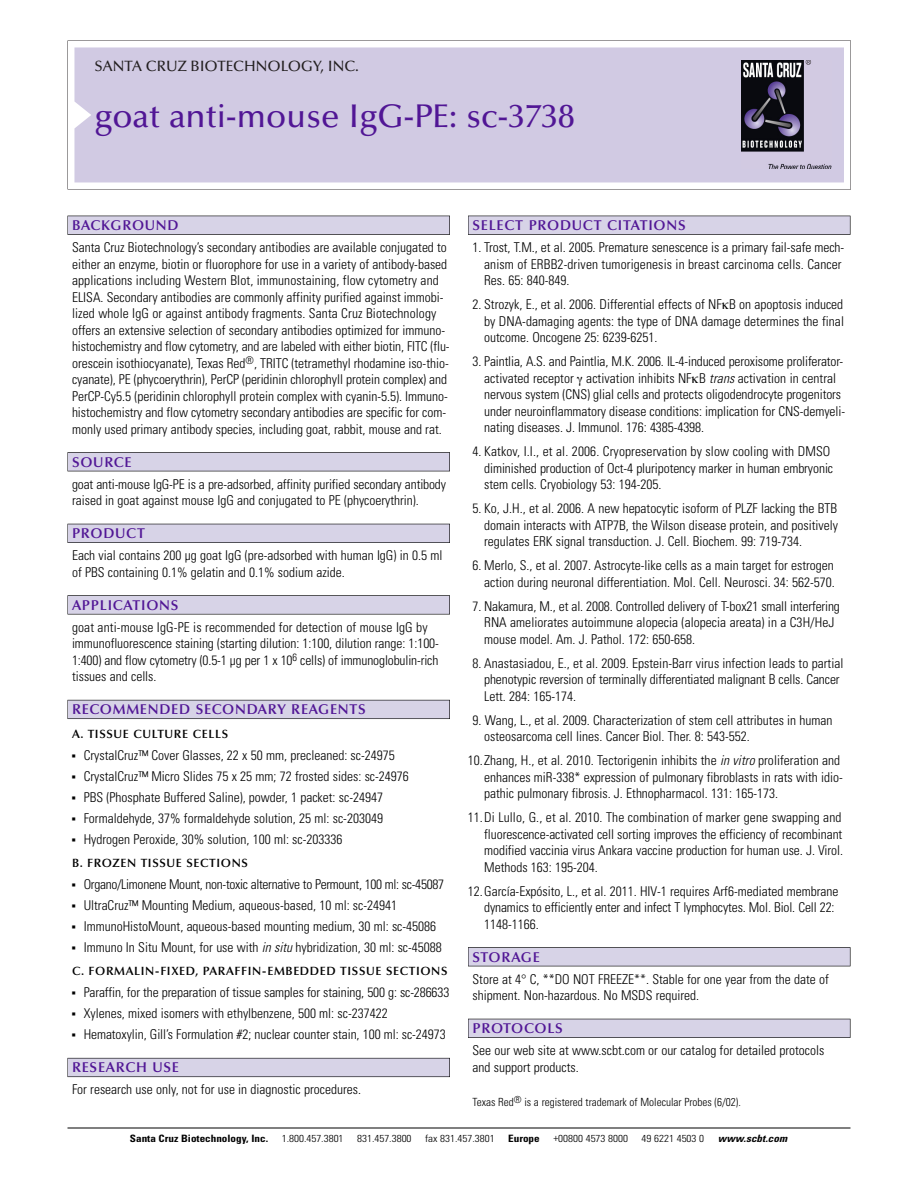
<style>
.page{position:relative;width:918px;height:1188px;background:#fff}
.page>*{position:absolute;margin:0;border:0;box-sizing:border-box;transform-origin:0 0}
.t1{font:500 33px "Optima";color:#511695}
.t2{font:500 15px "Optima";color:#231f20}
.t3{font:600 14.25px "Optima";letter-spacing:.05em;color:#511695}
.t4{font:300 condensed 13.5px/16.5px "Univers";color:#000}
.t5{font:600 12px "Optima";letter-spacing:.05em;color:#000}
.t6{font:300 condensed 11.25px "Univers";color:#000}
.t7{font:300 condensed 10.2px "Univers";color:#000;scale:1.1 1}
.t8{font:700 condensed 10.2px "Univers";color:#000;scale:1.1 1}
.t9{font:italic 700 condensed 10.2px "Univers";letter-spacing:.005em;color:#000;scale:1.1 1}
.s1{font-style:italic}
</style>
<div class="page">
<svg style="left:68px;top:40px;width:783px;height:149px"></svg>
<div style="left:74px;top:47px;width:770px;height:135px;background:#d1cae3"></div>
<img style="left:741px;top:60px;width:90px;height:108px">
<div style="left:68px;top:216px;width:382px;height:19px;background:#525155"></div>
<div style="left:68px;top:216px;width:381px;height:18px;background:#d7d3e7"></div>
<div style="left:68px;top:452px;width:382px;height:19px;background:#525155"></div>
<div style="left:68px;top:453px;width:381px;height:18px;background:#d7d3e7"></div>
<div style="left:68px;top:524px;width:382px;height:19px;background:#525158"></div>
<div style="left:68px;top:524px;width:381px;height:18px;background:#d7d3e7"></div>
<div style="left:68px;top:595px;width:382px;height:19px;background:#575759"></div>
<div style="left:68px;top:596px;width:381px;height:18px;background:#d7d3e7"></div>
<div style="left:68px;top:700px;width:382px;height:19px;background:#5b5a62"></div>
<div style="left:68px;top:700px;width:381px;height:18px;background:#d7d3e7"></div>
<div style="left:68px;top:1058px;width:382px;height:19px;background:#66646e"></div>
<div style="left:68px;top:1058px;width:381px;height:18px;background:#d7d3e7"></div>
<div style="left:468px;top:216px;width:382px;height:19px;background:#525155"></div>
<div style="left:468px;top:216px;width:382px;height:18px;background:#d7d3e7"></div>
<div style="left:468px;top:947px;width:382px;height:19px;background:#525155"></div>
<div style="left:468px;top:948px;width:382px;height:18px;background:#d7d3e7"></div>
<div style="left:468px;top:1019px;width:382px;height:19px;background:#525158"></div>
<div style="left:468px;top:1019px;width:382px;height:18px;background:#d7d3e7"></div>
<hr style="left:68px;top:1128px;width:782px;height:1px;background:#000">
<p class="t2" style="left:94px;top:61px;width:266px">SANTA CRUZ BIOTECHNOLOGY, INC.</p>
<h1 class="t1" style="left:94px;top:103px;width:482px">goat anti-mouse IgG-PE: sc-3738</h1>
<p class="t3" style="left:72px;top:219px;width:108px">BACKGROUND</p>
<p class="t4" style="left:72px;top:240px;width:379px">Santa Cruz Biotechnology’s secondary antibodies are available conjugated to either an enzyme, biotin or fluorophore for use in a variety of antibody-based applications including Western Blot, immunostaining, flow cytometry and ELISA. Secondary antibodies are commonly affinity purified against immobi&shy;lized whole IgG or against antibody fragments. Santa Cruz Biotechnology offers an extensive selection of secondary antibodies optimized for immuno&shy;histochemistry and flow cytometry, and are labeled with either biotin, FITC (flu&shy;orescein isothiocyanate), Texas Red<sup>®</sup>, TRITC (tetramethyl rhodamine iso-thio&shy;cyanate), PE (phycoerythrin), PerCP (peridinin chlorophyll protein complex) and PerCP-Cy5.5 (peridinin chlorophyll protein complex with cyanin-5.5). Immuno&shy;histochemistry and flow cytometry secondary antibodies are specific for com&shy;monly used primary antibody species, including goat, rabbit, mouse and rat.</p>
<p class="t3" style="left:72px;top:456px;width:61px">SOURCE</p>
<p class="t4" style="left:72px;top:477px;width:376px">goat anti-mouse IgG-PE is a pre-adsorbed, affinity purified secondary antibody raised in goat against mouse IgG and conjugated to PE (phycoerythrin).</p>
<p class="t3" style="left:72px;top:528px;width:74px">PRODUCT</p>
<p class="t4" style="left:72px;top:548px;width:372px">Each vial contains 200 µg goat IgG (pre-adsorbed with human IgG) in 0.5 ml of PBS containing 0.1% gelatin and 0.1% sodium azide.</p>
<p class="t3" style="left:72px;top:599px;width:108px">APPLICATIONS</p>
<p class="t4" style="left:72px;top:620px;width:368px">goat anti-mouse IgG-PE is recommended for detection of mouse IgG by immunofluorescence staining (starting dilution: 1:100, dilution range: 1:100- 1:400) and flow cytometry (0.5-1 µg per 1 x 10<sup>6</sup> cells) of immunoglobulin-rich tissues and cells.</p>
<p class="t3" style="left:72px;top:704px;width:295px">RECOMMENDED SECONDARY REAGENTS</p>
<p class="t5" style="left:72px;top:729px;width:158px">A. TISSUE CULTURE CELLS</p>
<p class="t4" style="left:84px;top:746px;width:327px;line-height:21px">CrystalCruz™ Cover Glasses, 22 x 50 mm, precleaned: sc-24975<br>CrystalCruz™ Micro Slides 75 x 25 mm; 72 frosted sides: sc-24976<br>PBS (Phosphate Buffered Saline), powder, 1 packet: sc-24947<br>Formaldehyde, 37% formaldehyde solution, 25 ml: sc-203049<br>Hydrogen Peroxide, 30% solution, 100 ml: sc-203336</p>
<p class="t5" style="left:72px;top:858px;width:177px">B. FROZEN TISSUE SECTIONS</p>
<p class="t4" style="left:84px;top:875px;width:362px;line-height:21px">Organo/Limonene Mount, non-toxic alternative to Permount, 100 ml: sc-45087<br>UltraCruz™ Mounting Medium, aqueous-based, 10 ml: sc-24941<br>ImmunoHistoMount, aqueous-based mounting medium, 30 ml: sc-45086<br>Immuno In Situ Mount, for use with <span class="s1">in situ</span> hybridization, 30 ml: sc-45088</p>
<p class="t5" style="left:72px;top:966px;width:377px">C. FORMALIN-FIXED, PARAFFIN-EMBEDDED TISSUE SECTIONS</p>
<p class="t4" style="left:84px;top:983px;width:367px;line-height:21px">Paraffin, for the preparation of tissue samples for staining, 500 g: sc-286633<br>Xylenes, mixed isomers with ethylbenzene, 500 ml: sc-237422<br>Hematoxylin, Gill’s Formulation #2; nuclear counter stain, 100 ml: sc-24973</p>
<p class="t3" style="left:72px;top:1062px;width:109px">RESEARCH USE</p>
<p class="t4" style="left:72px;top:1082px;width:290px">For research use only, not for use in diagnostic procedures.</p>
<p class="t3" style="left:473px;top:219px;width:215px">SELECT PRODUCT CITATIONS</p>
<p class="t4" style="left:484px;top:240px;width:362px;text-indent:-12px">1. Trost, T.M., et al. 2005. Premature senescence is a primary fail-safe mech&shy;anism of ERBB2-driven tumorigenesis in breast carcinoma cells. Cancer<br>Res. 65: 840-849.</p>
<p class="t4" style="left:484px;top:297px;width:361px;text-align:justify;text-indent:-12px">2. Strozyk, E., et al. 2006. Differential effects of NF B on apoptosis induced by DNA-damaging agents: the type of DNA damage determines the final outcome. Oncogene 25: 6239-6251.</p>
<p class="t4" style="left:484px;top:354px;width:362px;text-indent:-12px">3. Paintlia, A.S. and Paintlia, M.K. 2006. IL-4-induced peroxisome proliferator&shy;activated receptor activation inhibits NF B <span class="s1">trans</span> activation in central nervous system (CNS) glial cells and protects oligodendrocyte progenitors under neuroinflammatory disease conditions: implication for CNS-demyeli&shy;nating diseases. J. Immunol. 176: 4385-4398.</p>
<p class="t4" style="left:484px;top:444px;width:351px;text-indent:-12px">4. Katkov, I.I., et al. 2006. Cryopreservation by slow cooling with DMSO diminished production of Oct-4 pluripotency marker in human embryonic stem cells. Cryobiology 53: 194-205.</p>
<p class="t4" style="left:484px;top:501px;width:355px;text-align:justify;text-indent:-12px">5. Ko, J.H., et al. 2006. A new hepatocytic isoform of PLZF lacking the BTB domain interacts with ATP7B, the Wilson disease protein, and positively regulates ERK signal transduction. J. Cell. Biochem. 99: 719-734.</p>
<p class="t4" style="left:473px;top:558px;width:364px;text-align:right">6. Merlo, S., et al. 2007. Astrocyte-like cells as a main target for estrogen action during neuronal differentiation. Mol. Cell. Neurosci. 34: 562-570.</p>
<p class="t4" style="left:484px;top:599px;width:357px;text-indent:-12px">7. Nakamura, M., et al. 2008. Controlled delivery of T-box21 small interfering<br>RNA ameliorates autoimmune alopecia (alopecia areata) in a C3H/HeJ mouse model. Am. J. Pathol. 172: 650-658.</p>
<p class="t4" style="left:484px;top:656px;width:361px;text-indent:-12px">8. Anastasiadou, E., et al. 2009. Epstein-Barr virus infection leads to partial phenotypic reversion of terminally differentiated malignant B cells. Cancer<br>Lett. 284: 165-174.</p>
<p class="t4" style="left:484px;top:713px;width:350px;text-indent:-12px">9. Wang, L., et al. 2009. Characterization of stem cell attributes in human osteosarcoma cell lines. Cancer Biol. Ther. 8: 543-552.</p>
<p class="t4" style="left:484px;top:753px;width:360px;text-indent:-16px">10.Zhang, H., et al. 2010. Tectorigenin inhibits the <span class="s1">in vitro</span> proliferation and enhances miR-338* expression of pulmonary fibroblasts in rats with idio&shy;pathic pulmonary fibrosis. J. Ethnopharmacol. 131: 165-173.</p>
<p class="t4" style="left:484px;top:810px;width:360px;text-indent:-16px">11.Di Lullo, G., et al. 2010. The combination of marker gene swapping and fluorescence-activated cell sorting improves the efficiency of recombinant modified vaccinia virus Ankara vaccine production for human use. J. Virol.<br>Methods 163: 195-204.</p>
<p class="t4" style="left:484px;top:884px;width:356px;text-indent:-16px">12.García-Expósito, L., et al. 2011. HIV-1 requires Arf6-mediated membrane dynamics to efficiently enter and infect T lymphocytes. Mol. Biol. Cell 22:<br>1148-1166.</p>
<p class="t3" style="left:473px;top:951px;width:69px">STORAGE</p>
<p class="t4" style="left:473px;top:972px;width:358px">Store at 4° C, **DO NOT FREEZE**. Stable for one year from the date of shipment. Non-hazardous. No MSDS required.</p>
<p class="t3" style="left:473px;top:1023px;width:92px">PROTOCOLS</p>
<p class="t4" style="left:473px;top:1043px;width:353px">See our web site at www.scbt.com or our catalog for detailed protocols and support products.</p>
<p class="t6" style="left:473px;top:1098px;width:270px">Texas Red<sup>®</sup> is a registered trademark of Molecular Probes (6/02).</p>
<p class="t8" style="left:130px;top:1135px;width:127px">Santa Cruz Biotechnology, Inc.</p>
<p class="t7" style="left:282px;top:1135px;width:58px">1.800.457.3801</p>
<p class="t7" style="left:357px;top:1135px;width:51px">831.457.3800</p>
<p class="t7" style="left:425px;top:1135px;width:65px">fax 831.457.3801</p>
<p class="t8" style="left:508px;top:1135px;width:30px">Europe</p>
<p class="t7" style="left:553px;top:1135px;width:69px">+00800 4573 8000</p>
<p class="t7" style="left:642px;top:1135px;width:58px">49 6221 4503 0</p>
<p class="t9" style="left:718px;top:1135px;width:64px">www.scbt.com</p>
</div>
